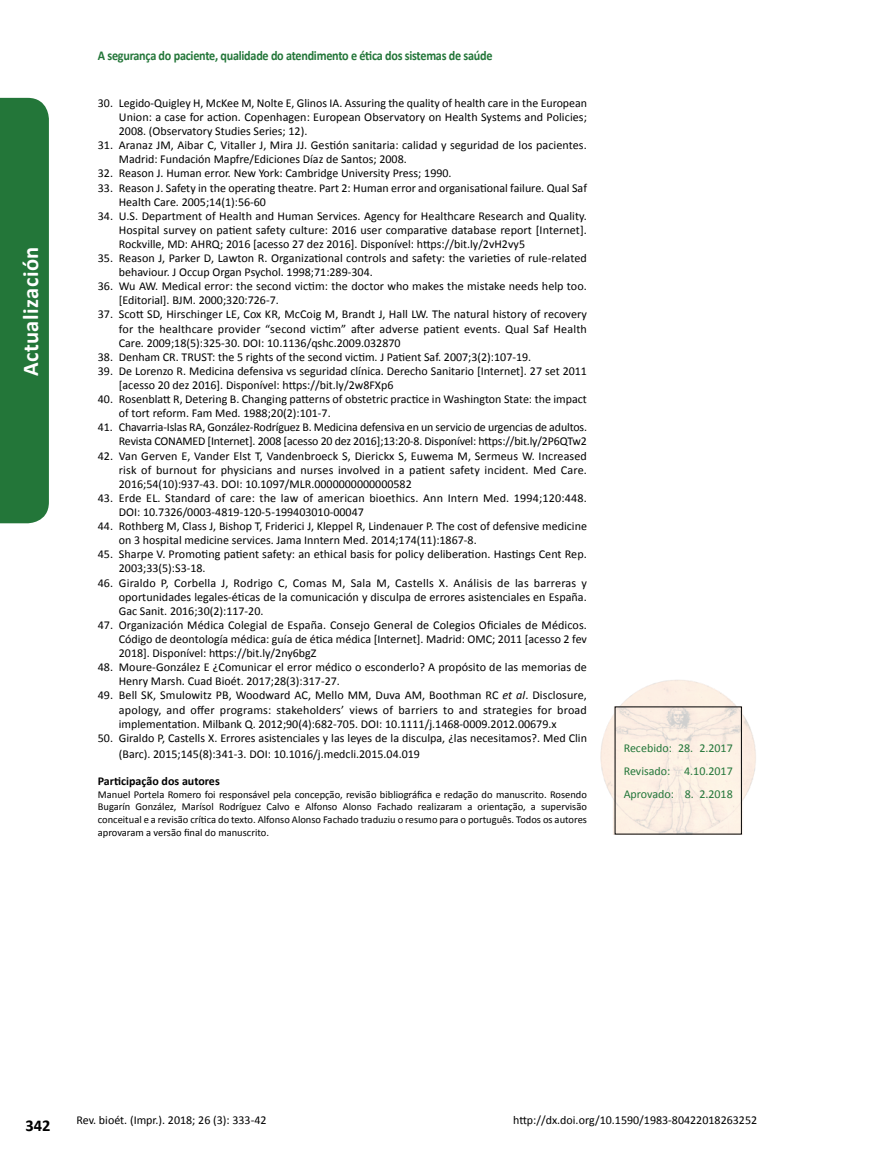
<style>
.page{position:relative;width:872px;height:1170px;background:#fff}
.page>*{position:absolute;margin:0;border:0;box-sizing:border-box;transform-origin:0 0}
.t1{font:700 22.5px "Calibri";letter-spacing:.02em;color:#fff}
.t2{font:700 16.5px "Calibri";color:#000}
.t3{font:700 13.5px "Calibri";letter-spacing:-.02em;color:#237639;scale:.9 1}
.t4{font:12px/14.1px "Calibri";color:#000}
.t5{font:12px/23px "Calibri";color:#237639;text-align:justify}
.t6{font:700 12px "Calibri";color:#000}
.t7{font:10.5px/12.6px "Calibri";color:#000;text-align:justify}
.s1{font-style:italic}
</style>
<div class="page">
<div style="left:0;top:98px;width:49px;height:425px;background:#237639"></div>
<img style="left:600px;top:680px;width:156px;height:154px">
<h1 class="t1" style="left:16px;top:376px;width:131px;rotate:-90deg">Actualización</h1>
<p class="t3" style="left:98px;top:47px;width:440px">A segurança do paciente, qualidade do atendimento e ética dos sistemas de saúde</p>
<p class="t4" style="left:119px;top:96px;width:470px;text-align:justify;text-indent:-21px">30. Legido-Quigley H, McKee M, Nolte E, Glinos IA. Assuring the quality of health care in the European Union: a case for action. Copenhagen: European Observatory on Health Systems and Policies; 2008. (Observatory Studies Series; 12).</p>
<p class="t4" style="left:119px;top:138px;width:469px;text-indent:-21px">31. Aranaz JM, Aibar C, Vitaller J, Mira JJ. Gestión sanitaria: calidad y seguridad de los pacientes.<br>Madrid: Fundación Mapfre/Ediciones Díaz de Santos; 2008.</p>
<p class="t4" style="left:98px;top:166px;width:355px">32. Reason J. Human error. New York: Cambridge University Press; 1990.</p>
<p class="t4" style="left:119px;top:180px;width:469px;text-indent:-21px">33. Reason J. Safety in the operating theatre. Part 2: Human error and organisational failure. Qual Saf<br>Health Care. 2005;14(1):56-60</p>
<p class="t4" style="left:119px;top:209px;width:469px;text-align:justify;text-indent:-21px">34. U.S. Department of Health and Human Services. Agency for Healthcare Research and Quality.<br>Hospital survey on patient safety culture: 2016 user comparative database report [Internet].<br>Rockville, MD: AHRQ; 2016 [acesso 27 dez 2016]. Disponível: https://bit.ly/2vH2vy5</p>
<p class="t4" style="left:119px;top:251px;width:469px;text-indent:-21px">35. Reason J, Parker D, Lawton R. Organizational controls and safety: the varieties of rule-related behaviour. J Occup Organ Psychol. 1998;71:289-304.</p>
<p class="t4" style="left:119px;top:279px;width:469px;text-indent:-21px">36. Wu AW. Medical error: the second victim: the doctor who makes the mistake needs help too. [Editorial]. BJM. 2000;320:726-7.</p>
<p class="t4" style="left:119px;top:307px;width:469px;text-align:justify;text-indent:-21px">37. Scott SD, Hirschinger LE, Cox KR, McCoig M, Brandt J, Hall LW. The natural history of recovery for the healthcare provider “second victim” after adverse patient events. Qual Saf Health Care. 2009;18(5):325-30. DOI: 10.1136/qshc.2009.032870</p>
<p class="t4" style="left:98px;top:350px;width:435px">38. Denham CR. TRUST: the 5 rights of the second victim. J Patient Saf. 2007;3(2):107-19.</p>
<p class="t4" style="left:119px;top:364px;width:469px;text-indent:-21px">39. De Lorenzo R. Medicina defensiva vs seguridad clínica. Derecho Sanitario [Internet]. 27 set 2011 [acesso 20 dez 2016]. Disponível: https://bit.ly/2w8FXp6</p>
<p class="t4" style="left:119px;top:392px;width:469px;text-indent:-21px">40. Rosenblatt R, Detering B. Changing patterns of obstetric practice in Washington State: the impact of tort reform. Fam Med. 1988;20(2):101-7.</p>
<p class="t4" style="left:98px;top:420px;width:491px;text-align:right">41. Chavarria-Islas RA, González-Rodríguez B. Medicina defensiva en un servicio de urgencias de adultos.<br>Revista CONAMED [Internet]. 2008 [acesso 20 dez 2016];13:20-8. Disponível: https://bit.ly/2P6QTw2</p>
<p class="t4" style="left:119px;top:448px;width:469px;text-align:justify;text-indent:-21px">42. Van Gerven E, Vander Elst T, Vandenbroeck S, Dierickx S, Euwema M, Sermeus W. Increased risk of burnout for physicians and nurses involved in a patient safety incident. Med Care.<br>2016;54(10):937-43. DOI: 10.1097/MLR.0000000000000582</p>
<p class="t4" style="left:119px;top:491px;width:469px;text-indent:-21px">43. Erde EL. Standard of care: the law of american bioethics. Ann Intern Med. 1994;120:448.<br>DOI: 10.7326/0003-4819-120-5-199403010-00047</p>
<p class="t4" style="left:119px;top:519px;width:469px;text-indent:-21px">44. Rothberg M, Class J, Bishop T, Friderici J, Kleppel R, Lindenauer P. The cost of defensive medicine on 3 hospital medicine services. Jama Inntern Med. 2014;174(11):1867-8.</p>
<p class="t4" style="left:119px;top:547px;width:469px;text-indent:-21px">45. Sharpe V. Promoting patient safety: an ethical basis for policy deliberation. Hastings Cent Rep.<br>2003;33(5):S3-18.</p>
<p class="t4" style="left:119px;top:575px;width:469px;text-align:justify;text-indent:-21px">46. Giraldo P, Corbella J, Rodrigo C, Comas M, Sala M, Castells X. Análisis de las barreras y oportunidades legales-éticas de la comunicación y disculpa de errores asistenciales en España.<br>Gac Sanit. 2016;30(2):117-20.</p>
<p class="t4" style="left:119px;top:618px;width:469px;text-align:justify;text-indent:-21px">47. Organización Médica Colegial de España. Consejo General de Colegios Oficiales de Médicos.<br>Código de deontología médica: guía de ética médica [Internet]. Madrid: OMC; 2011 [acesso 2 fev 2018]. Disponível: https://bit.ly/2ny6bgZ</p>
<p class="t4" style="left:119px;top:660px;width:469px;text-indent:-21px">48. Moure-González E ¿Comunicar el error médico o esconderlo? A propósito de las memorias de<br>Henry Marsh. Cuad Bioét. 2017;28(3):317-27.</p>
<p class="t4" style="left:119px;top:688px;width:470px;text-align:justify;text-indent:-21px">49. Bell SK, Smulowitz PB, Woodward AC, Mello MM, Duva AM, Boothman RC <span class="s1">et al</span>. Disclosure, apology, and offer programs: stakeholders’ views of barriers to and strategies for broad implementation. Milbank Q. 2012;90(4):682-705. DOI: 10.1111/j.1468-0009.2012.00679.x</p>
<p class="t4" style="left:119px;top:729px;width:470px;line-height:16.2px;text-indent:-21px">50. Giraldo P, Castells X. Errores asistenciales y las leyes de la disculpa, ¿las necesitamos?. Med Clin (Barc). 2015;145(8):341-3. DOI: 10.1016/j.medcli.2015.04.019</p>
<p class="t6" style="left:98px;top:773px;width:123px">Participação dos autores</p>
<p class="t7" style="left:98px;top:788px;width:490px">Manuel Portela Romero foi responsável pela concepção, revisão bibliográfica e redação do manuscrito. Rosendo Bugarín González, Marísol Rodríguez Calvo e Alfonso Alonso Fachado realizaram a orientação, a supervisão conceitual e a revisão crítica do texto. Alfonso Alonso Fachado traduziu o resumo para o português. Todos os autores aprovaram a versão final do manuscrito.</p>
<p class="t5" style="left:623px;top:736px;width:111px">Recebido: 28. 2.2017<br>Revisado: 4.10.2017<br>Aprovado: 8. 2.2018</p>
<h2 class="t2" style="left:26px;top:1115px;width:27px">342</h2>
<p class="t4" style="left:77px;top:1113px;width:191px">Rev. bioét. (Impr.). 2018; 26 (3): 333-42</p>
<p class="t4" style="left:513px;top:1113px;width:245px">http://dx.doi.org/10.1590/1983-80422018263252</p>
</div>
